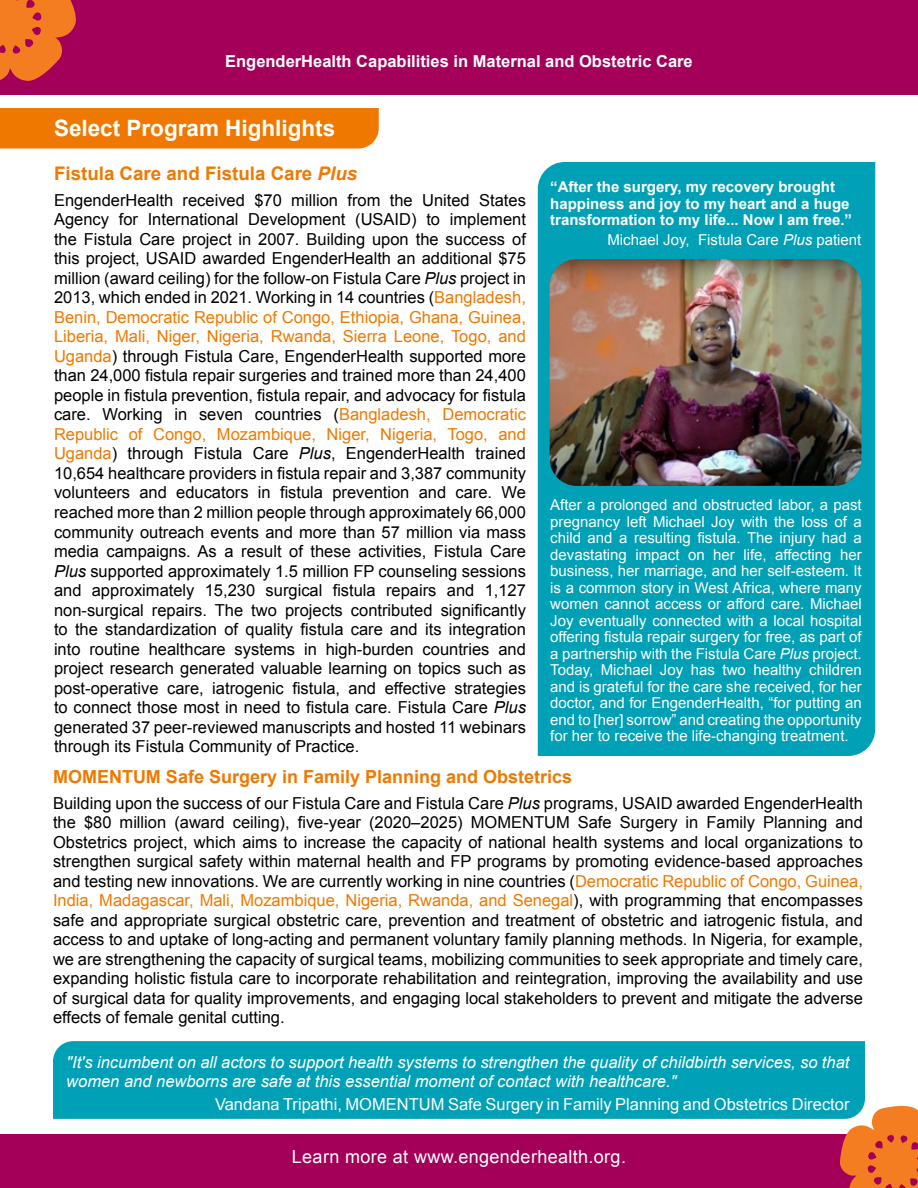
<style>
.page{position:relative;width:918px;height:1188px;background:#fff}
.page>*{position:absolute;margin:0;border:0;box-sizing:border-box;transform-origin:0 0}
.t1{font:700 22.5px "Arial";color:#fff}
.t2{font:700 18.75px "Arial";color:#ef7900}
.t3{font:700 18px "Arial";color:#ef7900}
.t4{font:18px "Arial";letter-spacing:.02em;color:#fff}
.t5{font:16.5px/19.5px "Arial";color:#000;text-align:justify}
.t6{font:italic 16.5px/19.5px "Arial";color:#fff}
.t7{font:16.5px "Arial";color:#fff}
.t8{font:700 16.5px "Arial";color:#fff}
.t9{font:15px/16.5px "Arial";color:#fff;text-align:justify}
.t10{font:700 15px/16.5px "Arial";color:#fff}
.s1{font-style:italic}
.s2{color:#ef7900}
</style>
<div class="page">
<div style="left:0;top:0;width:918px;height:94px;background:#a40059"></div>
<div style="left:0;top:1134px;width:918px;height:54px;background:#a40059"></div>
<div style="left:0;top:108px;width:379px;height:40px;background:#ef7900"></div>
<div style="left:53px;top:1041px;width:812px;height:78px;background:#00a1b6"></div>
<div style="left:538px;top:162px;width:337px;height:594px;background:#00a1b6"></div>
<img style="left:550px;top:259px;width:311px;height:227px">
<svg style="left:0;top:0;width:76px;height:81px"></svg>
<svg style="left:839px;top:1102px;width:79px;height:86px"></svg>
<p class="t8" style="left:225px;top:50px;width:469px">EngenderHealth Capabilities in Maternal and Obstetric Care</p>
<h1 class="t1" style="left:54px;top:114px;width:283px">Select Program Highlights</h1>
<p class="t2" style="left:54px;top:161px;width:305px">Fistula Care and Fistula Care <span class="s1">Plus</span></p>
<p class="t5" style="left:54px;top:191px;width:473px">EngenderHealth received $70 million from the United States Agency for International Development (USAID) to implement the Fistula Care project in 2007. Building upon the success of this project, USAID awarded EngenderHealth an additional $75 million (award ceiling) for the follow-on Fistula Care <span class="s1">Plus</span> project in 2013, which ended in 2021. Working in 14 countries (<span class="s2">Bangladesh, Benin, Democratic Republic of Congo, Ethiopia, Ghana, Guinea, Liberia, Mali, Niger, Nigeria, Rwanda, Sierra Leone, Togo, and Uganda</span>) through Fistula Care, EngenderHealth supported more than 24,000 fistula repair surgeries and trained more than 24,400 people in fistula prevention, fistula repair, and advocacy for fistula care. Working in seven countries (<span class="s2">Bangladesh, Democratic Republic of Congo, Mozambique, Niger, Nigeria, Togo, and Uganda</span>) through Fistula Care <span class="s1">Plus</span>, EngenderHealth trained 10,654 healthcare providers in fistula repair and 3,387 community volunteers and educators in fistula prevention and care. We reached more than 2 million people through approximately 66,000 community outreach events and more than 57 million via mass media campaigns. As a result of these activities, Fistula Care <span class="s1">Plus</span> supported approximately 1.5 million FP counseling sessions and approximately 15,230 surgical fistula repairs and 1,127 non-surgical repairs. The two projects contributed significantly to the standardization of quality fistula care and its integration into routine healthcare systems in high-burden countries and project research generated valuable learning on topics such as post-operative care, iatrogenic fistula, and effective strategies to connect those most in need to fistula care. Fistula Care <span class="s1">Plus </span>generated 37 peer-reviewed manuscripts and hosted 11 webinars through its Fistula Community of Practice.</p>
<p class="t10" style="left:550px;top:179px;width:303px">“After the surgery, my recovery brought happiness and joy to my heart and a huge transformation to my life... Now I am free.”</p>
<p class="t9" style="left:607px;top:232px;width:255px">Michael Joy, Fistula Care <span class="s1">Plus</span> patient</p>
<p class="t9" style="left:550px;top:497px;width:313px">After a prolonged and obstructed labor, a past pregnancy left Michael Joy with the loss of a child and a resulting fistula. The injury had a devastating impact on her life, affecting her business, her marriage, and her self-esteem. It is a common story in West Africa, where many women cannot access or afford care. Michael Joy eventually connected with a local hospital offering fistula repair surgery for free, as part of a partnership with the Fistula Care <span class="s1">Plus</span> project.<br>Today, Michael Joy has two healthy children and is grateful for the care she received, for her doctor, and for EngenderHealth, “for putting an end to [her] sorrow” and creating the opportunity for her to receive the life-changing treatment.</p>
<p class="t3" style="left:53px;top:764px;width:521px">MOMENTUM Safe Surgery in Family Planning and Obstetrics</p>
<p class="t5" style="left:53px;top:793px;width:812px">Building upon the success of our Fistula Care and Fistula Care <span class="s1">Plus</span> programs, USAID awarded EngenderHealth the $80 million (award ceiling), five-year (2020–2025) MOMENTUM Safe Surgery in Family Planning and Obstetrics project, which aims to increase the capacity of national health systems and local organizations to strengthen surgical safety within maternal health and FP programs by promoting evidence-based approaches and testing new innovations. We are currently working in nine countries (<span class="s2">Democratic Republic of Congo, Guinea, India, Madagascar, Mali, Mozambique, Nigeria, Rwanda, and Senegal</span>), with programming that encompasses safe and appropriate surgical obstetric care, prevention and treatment of obstetric and iatrogenic fistula, and access to and uptake of long-acting and permanent voluntary family planning methods. In Nigeria, for example, we are strengthening the capacity of surgical teams, mobilizing communities to seek appropriate and timely care, expanding holistic fistula care to incorporate rehabilitation and reintegration, improving the availability and use of surgical data for quality improvements, and engaging local stakeholders to prevent and mitigate the adverse effects of female genital cutting.</p>
<p class="t6" style="left:66px;top:1053px;width:785px">"It's incumbent on all actors to support health systems to strengthen the quality of childbirth services, so that women and newborns are safe at this essential moment of contact with healthcare."</p>
<p class="t7" style="left:215px;top:1094px;width:636px">Vandana Tripathi, MOMENTUM Safe Surgery in Family Planning and Obstetrics Director</p>
<p class="t4" style="left:292px;top:1145px;width:336px">Learn more at www.engenderhealth.org.</p>
</div>
